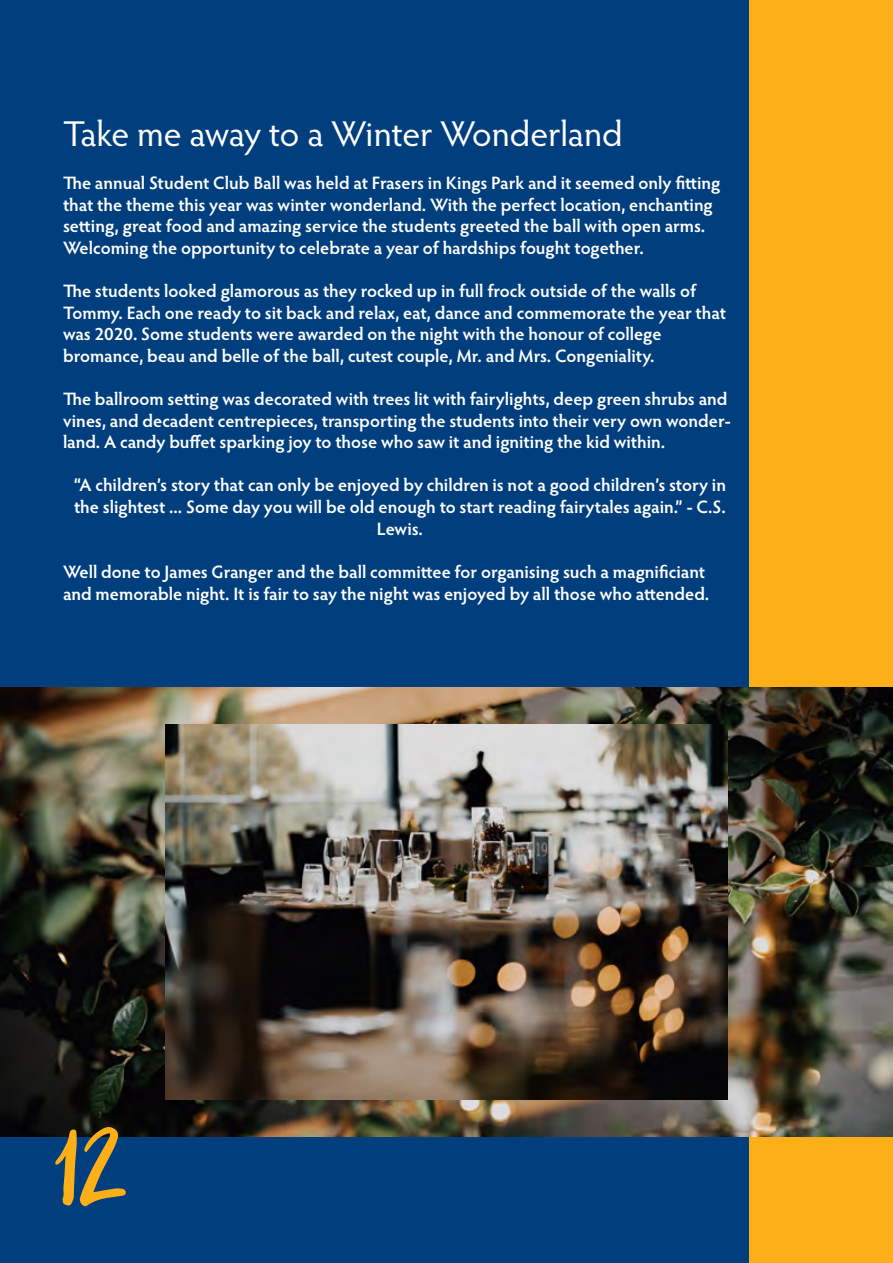
<style>
.page{position:relative;width:893px;height:1263px;background:#fff}
.page>*{position:absolute;margin:0;border:0;box-sizing:border-box;transform-origin:0 0}
.t1{font:153px "Aescudos";color:#fcaf17}
.t2{font:36px "Hypatia Sans Pro";letter-spacing:-.005em;color:#fff}
.t3{font:600 18px/21.6px "Hypatia Sans Pro";color:#fff}
</style>
<div class="page">
<div style="left:749px;top:0;width:144px;height:1263px;background:#fcaf17"></div>
<div style="left:0;top:0;width:749px;height:1263px;background:#003e7e"></div>
<img style="left:0;top:688px;width:893px;height:448px">
<img style="left:165px;top:724px;width:563px;height:375px">
<h2 class="t2" style="left:63px;top:109px;width:561px">Take me away to a Winter Wonderland</h2>
<p class="t3" style="left:63px;top:171px;width:659px">The annual Student Club Ball was held at Frasers in Kings Park and it seemed only fitting that the theme this year was winter wonderland. With the perfect location, enchanting setting, great food and amazing service the students greeted the ball with open arms.<br>Welcoming the opportunity to celebrate a year of hardships fought together.</p>
<p class="t3" style="left:63px;top:279px;width:664px">The students looked glamorous as they rocked up in full frock outside of the walls of Tommy. Each one ready to sit back and relax, eat, dance and commemorate the year that was 2020. Some students were awarded on the night with the honour of college bromance, beau and belle of the ball, cutest couple, Mr. and Mrs. Congeniality.</p>
<p class="t3" style="left:63px;top:387px;width:669px">The ballroom setting was decorated with trees lit with fairylights, deep green shrubs and vines, and decadent centrepieces, transporting the students into their very own wonder&shy;land. A candy buffet sparking joy to those who saw it and igniting the kid within.</p>
<p class="t3" style="left:74px;top:474px;width:654px;text-align:center">“A children’s story that can only be enjoyed by children is not a good children’s story in the slightest ... Some day you will be old enough to start reading fairytales again.” - C.S.<br>Lewis.</p>
<p class="t3" style="left:63px;top:560px;width:648px">Well done to James Granger and the ball committee for organising such a magnificiant and memorable night. It is fair to say the night was enjoyed by all those who attended.</p>
<h1 class="t1" style="left:58px;top:1040px;width:65px">12</h1>
</div>
